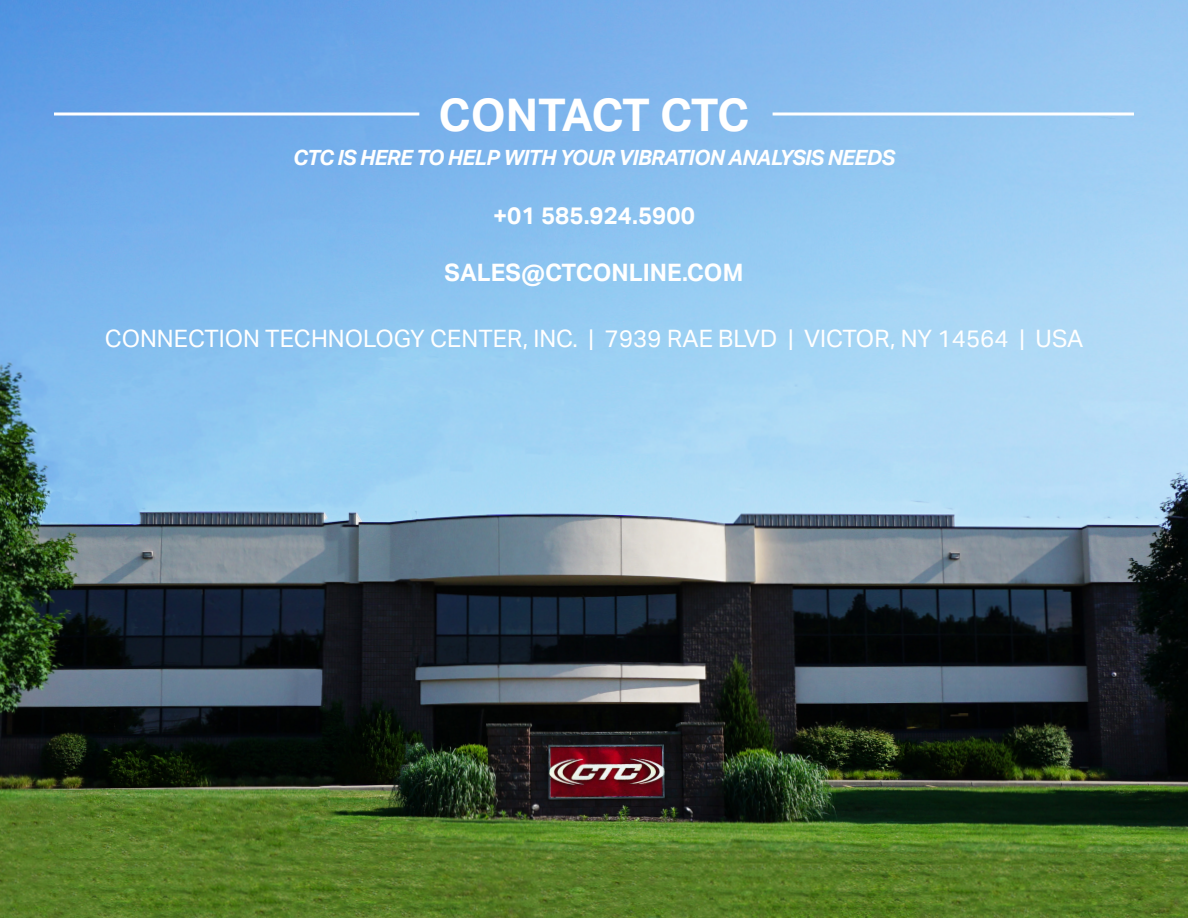
<style>
.page{position:relative;width:1188px;height:918px;background:#fff}
.page>*{position:absolute;margin:0;border:0;box-sizing:border-box;transform-origin:0 0}
.t1{font:700 45px "Aktiv Grotesk";letter-spacing:-.03em;color:#fff}
.t2{font:24px "Aktiv Grotesk";color:#fff}
.t3{font:700 24px "Aktiv Grotesk";color:#fff}
.t4{font:italic 700 21px "Aktiv Grotesk";letter-spacing:-.03em;color:#fff}
</style>
<div class="page">
<img style="left:0;top:0;width:1188px;height:918px">
<svg style="left:54px;top:112px;width:365px;height:4px"></svg>
<svg style="left:773px;top:112px;width:361px;height:4px"></svg>
<p class="t1" style="left:439px;top:89px;width:312px">CONTACT CTC</p>
<p class="t4" style="left:293px;top:145px;width:604px">CTC IS HERE TO HELP WITH YOUR VIBRATION ANALYSIS NEEDS</p>
<p class="t3" style="left:493px;top:202px;width:203px">+01 585.924.5900</p>
<p class="t3" style="left:445px;top:259px;width:300px">SALES@CTCONLINE.COM</p>
<p class="t2" style="left:105px;top:325px;width:980px">CONNECTION TECHNOLOGY CENTER, INC. | 7939 RAE BLVD | VICTOR, NY 14564 | USA</p>
</div>
